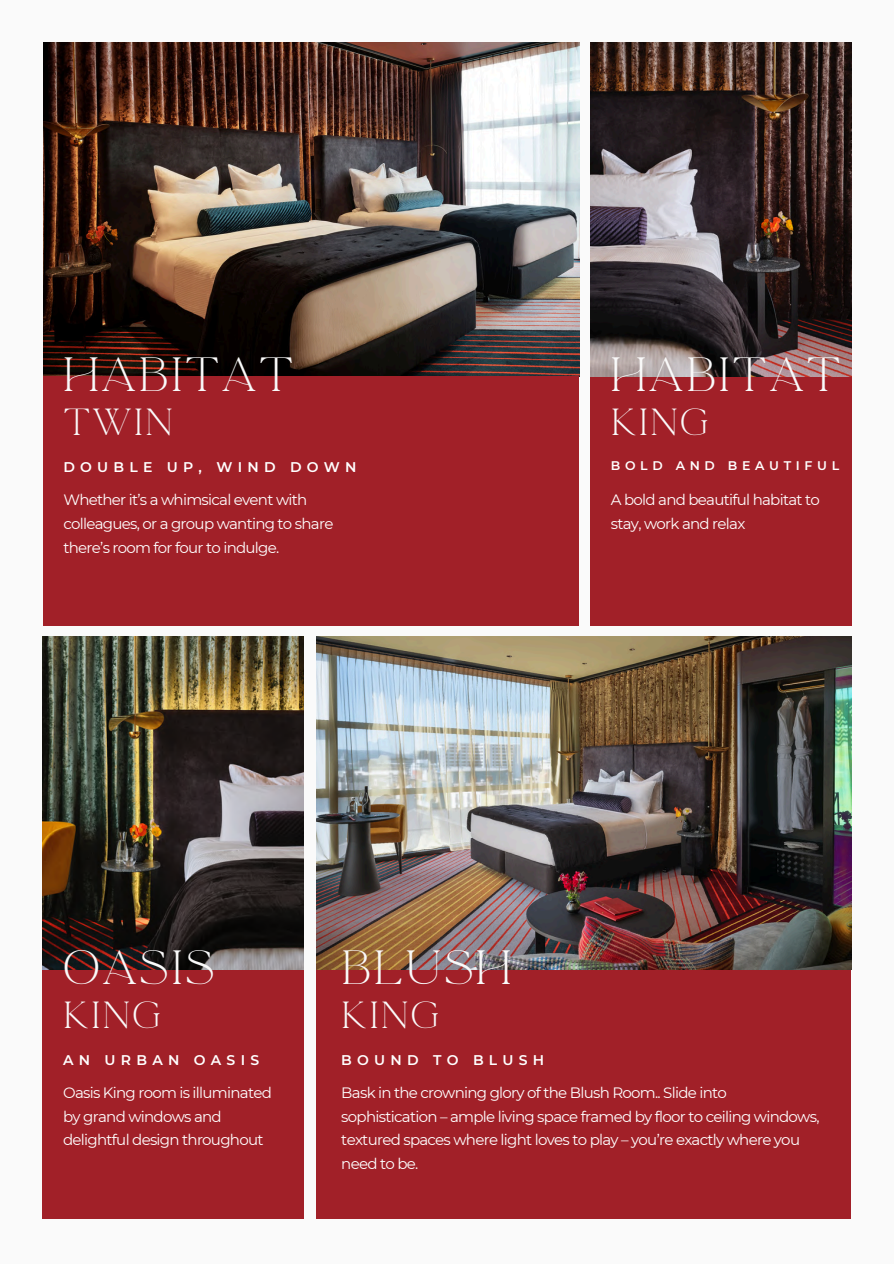
<style>
.page{position:relative;width:894px;height:1264px;background:#fff}
.page>*{position:absolute;margin:0;border:0;box-sizing:border-box;transform-origin:0 0}
.t1{font:42px "La Luxes Serif";letter-spacing:.055em;color:#fafafa}
.t2{font:33px "La Luxes Serif";letter-spacing:.055em;color:#fafafa}
.t3{font:15px/23.7px "Montserrat";letter-spacing:-.05em;color:#fff}
.t4{font:600 13.95px "Montserrat";letter-spacing:.375em;color:#fff}
.t5{font:600 12.45px "Montserrat";letter-spacing:.375em;color:#fff}
</style>
<div class="page">
<div style="left:0;top:0;width:893px;height:1263px;background:#fafafa"></div>
<img style="left:43px;top:43px;width:536px;height:334px">
<div style="left:43px;top:377px;width:535px;height:249px;background:#a12028"></div>
<img style="left:590px;top:43px;width:261px;height:334px">
<div style="left:590px;top:377px;width:261px;height:248px;background:#a12028"></div>
<img style="left:316px;top:636px;width:534px;height:333px">
<div style="left:316px;top:969px;width:535px;height:249px;background:#a12028"></div>
<img style="left:43px;top:636px;width:261px;height:333px">
<div style="left:43px;top:969px;width:261px;height:249px;background:#a12028"></div>
<h6 class="t1" style="left:63px;top:344px;width:231px">HABITAT</h6>
<p class="t1" style="left:610px;top:344px;width:231px">HABITAT</p>
<h4 class="t2" style="left:63px;top:398px;width:111px">TWIN</h4>
<h2 class="t2" style="left:610px;top:398px;width:99px">KING</h2>
<h4 class="t4" style="left:63px;top:458px;width:294px">DOUBLE UP, WIND DOWN</h4>
<h5 class="t3" style="left:63px;top:488px;width:271px">Whether it’s a whimsical event with colleagues, or a group wanting to share there’s room for four to indulge.</h5>
<p class="t5" style="left:610px;top:458px;width:230px">BOLD AND BEAUTIFUL</p>
<h2 class="t3" style="left:610px;top:488px;width:210px">A bold and beautiful habitat to stay, work and relax</h2>
<h6 class="t1" style="left:63px;top:937px;width:153px">OASIS</h6>
<h6 class="t2" style="left:63px;top:991px;width:99px">KING</h6>
<h4 class="t4" style="left:63px;top:1051px;width:197px">AN URBAN OASIS</h4>
<h5 class="t3" style="left:63px;top:1080px;width:210px">Oasis King room is illuminated by grand windows and delightful design throughout</h5>
<h4 class="t1" style="left:341px;top:937px;width:171px">BLUSH</h4>
<h5 class="t2" style="left:341px;top:991px;width:99px">KING</h5>
<p class="t2" style="left:329px;top:945px;width:233px">EXECUTIVE</p>
<h2 class="t1" style="left:329px;top:984px;width:153px">SUITE</h2>
<h6 class="t4" style="left:336px;top:1051px;width:76px">HONEY</h6>
<p class="t3" style="left:337px;top:1080px;width:193px">Unwind in style whilst surrounded with eclectic interiors, lush furnishings an</p>
<h6 class="t4" style="left:341px;top:1051px;width:204px">BOUND TO BLUSH</h6>
<h1 class="t3" style="left:341px;top:1080px;width:479px">Bask in the crowning glory of the Blush Room.. Slide into sophistication – ample living space framed by floor to ceiling windows, textured spaces where light loves to play – you’re exactly where you need to be.</h1>
</div>
